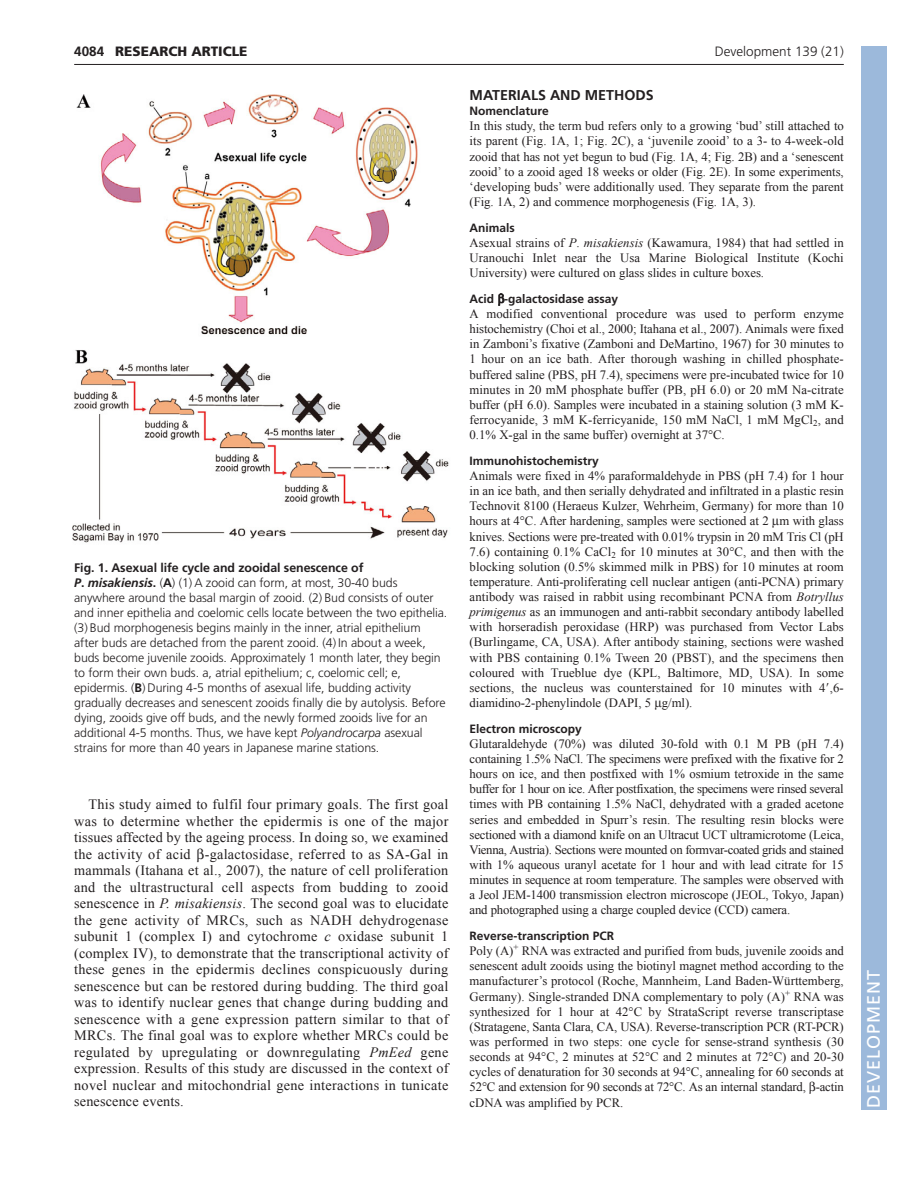
<style>
.page{position:relative;width:918px;height:1188px;background:#fff}
.page>*{position:absolute;margin:0;border:0;box-sizing:border-box;transform-origin:0 0}
.t1{font:18px "Frutiger LT Std";letter-spacing:.055em;color:#fff}
.t2{font:14.25px/16.5px "Times New Roman";letter-spacing:.02em;color:#231f20;text-align:justify}
.t3{font:700 14.25px "Frutiger LT Std";color:#231f20}
.t4{font:300 13.5px "Frutiger";color:#231f20}
.t5{font:900 13.5px "Frutiger LT Std";color:#231f20}
.t6{font:700 13.5px "Frutiger LT Std";color:#231f20}
.t7{font:12.75px/15.1px "Times New Roman";letter-spacing:-.005em;color:#231f20;text-align:justify}
.t8{font:300 12.3px/15px "Frutiger";letter-spacing:-.005em;color:#231f20}
.t9{font:700 12px "Frutiger LT Std";color:#231f20}
.s1{font-weight:700}
.s2{font-weight:700;font-style:italic}
.s3{font-style:italic}
.s4{font-family:"Mathematical Pi One"}
</style>
<div class="page">
<hr style="left:74px;top:64px;width:770px;height:1px;background:#231f20">
<img style="left:72px;top:94px;width:377px;height:449px">
<div style="left:861px;top:46px;width:25px;height:1064px;background:#9cb9db"></div>
<p class="t6" style="left:74px;top:46px;width:32px">4084</p>
<p class="t5" style="left:115px;top:46px;width:134px">RESEARCH ARTICLE</p>
<p class="t4" style="left:715px;top:46px;width:131px">Development 139 (21)</p>
<p class="t8" style="left:74px;top:561px;width:375px"><span class="s1">Fig. 1. Asexual life cycle and zooidal senescence of<br></span><span class="s2">P</span><span class="s1">.</span> <span class="s2">misakiensis</span><span class="s1">.</span> (<span class="s1">A</span>) (1) A zooid can form, at most, 30-40 buds anywhere around the basal margin of zooid. (2) Bud consists of outer and inner epithelia and coelomic cells locate between the two epithelia. (3) Bud morphogenesis begins mainly in the inner, atrial epithelium after buds are detached from the parent zooid. (4) In about a week, buds become juvenile zooids. Approximately 1 month later, they begin to form their own buds. a, atrial epithelium; c, coelomic cell; e, epidermis. (<span class="s1">B</span>) During 4-5 months of asexual life, budding activity gradually decreases and senescent zooids finally die by autolysis. Before dying, zooids give off buds, and the newly formed zooids live for an additional 4-5 months. Thus, we have kept <span class="s3">Polyandrocarpa</span> asexual strains for more than 40 years in Japanese marine stations.</p>
<p class="t2" style="left:74px;top:796px;width:376px;text-indent:14px">This study aimed to fulfil four primary goals. The first goal was to determine whether the epidermis is one of the major tissues affected by the ageing process. In doing so, we examined the activity of acid -galactosidase, referred to as SA-Gal in mammals (Itahana et al., 2007), the nature of cell proliferation and the ultrastructural cell aspects from budding to zooid senescence in <span class="s3">P. misakiensis</span>. The second goal was to elucidate the gene activity of MRCs, such as NADH dehydrogenase subunit 1 (complex I) and cytochrome <span class="s3">c</span> oxidase subunit 1 (complex IV), to demonstrate that the transcriptional activity of these genes in the epidermis declines conspicuously during senescence but can be restored during budding. The third goal was to identify nuclear genes that change during budding and senescence with a gene expression pattern similar to that of MRCs. The final goal was to explore whether MRCs could be regulated by upregulating or downregulating <span class="s3">PmEed</span> gene expression. Results of this study are discussed in the context of novel nuclear and mitochondrial gene interactions in tunicate senescence events.</p>
<p class="t3" style="left:470px;top:89px;width:186px">MATERIALS AND METHODS</p>
<p class="t9" style="left:470px;top:106px;width:81px">Nomenclature</p>
<p class="t7" style="left:470px;top:118px;width:376px">In this study, the term bud refers only to a growing ‘bud’ still attached to its parent (Fig. 1A, 1; Fig. 2C), a ‘juvenile zooid’ to a 3- to 4-week-old zooid that has not yet begun to bud (Fig. 1A, 4; Fig. 2B) and a ‘senescent zooid’ to a zooid aged 18 weeks or older (Fig. 2E). In some experiments, ‘developing buds’ were additionally used. They separate from the parent (Fig. 1A, 2) and commence morphogenesis (Fig. 1A, 3).</p>
<p class="t9" style="left:470px;top:223px;width:47px">Animals</p>
<p class="t7" style="left:470px;top:235px;width:376px">Asexual strains of <span class="s3">P</span>. <span class="s3">misakiensis</span> (Kawamura, 1984) that had settled in Uranouchi Inlet near the Usa Marine Biological Institute (Kochi University) were cultured on glass slides in culture boxes.</p>
<p class="t9" style="left:470px;top:294px;width:150px">Acid -galactosidase assay</p>
<p class="t7" style="left:470px;top:306px;width:376px">A modified conventional procedure was used to perform enzyme histochemistry (Choi et al., 2000; Itahana et al., 2007). Animals were fixed in Zamboni’s fixative (Zamboni and DeMartino, 1967) for 30 minutes to 1 hour on an ice bath. After thorough washing in chilled phosphate&shy;buffered saline (PBS, pH 7.4), specimens were pre-incubated twice for 10 minutes in 20 mM phosphate buffer (PB, pH 6.0) or 20 mM Na-citrate buffer (pH 6.0). Samples were incubated in a staining solution (3 mM K&shy;ferrocyanide, 3 mM K-ferricyanide, 150 mM NaCl, 1 mM MgCl<sub>2</sub>, and 0.1% X-gal in the same buffer) overnight at 37°C.</p>
<p class="t9" style="left:470px;top:456px;width:131px">Immunohistochemistry</p>
<p class="t7" style="left:470px;top:468px;width:376px">Animals were fixed in 4% paraformaldehyde in PBS (pH 7.4) for 1 hour in an ice bath, and then serially dehydrated and infiltrated in a plastic resin Technovit 8100 (Heraeus Kulzer, Wehrheim, Germany) for more than 10 hours at 4°C. After hardening, samples were sectioned at 2 m with glass knives. Sections were pre-treated with 0.01% trypsin in 20 mM Tris Cl (pH 7.6) containing 0.1% CaCl<sub>2</sub> for 10 minutes at 30°C, and then with the blocking solution (0.5% skimmed milk in PBS) for 10 minutes at room temperature. Anti-proliferating cell nuclear antigen (anti-PCNA) primary antibody was raised in rabbit using recombinant PCNA from <span class="s3">Botryllus primigenus</span> as an immunogen and anti-rabbit secondary antibody labelled with horseradish peroxidase (HRP) was purchased from Vector Labs (Burlingame, CA, USA). After antibody staining, sections were washed with PBS containing 0.1% Tween 20 (PBST), and the specimens then coloured with Trueblue dye (KPL, Baltimore, MD, USA). In some sections, the nucleus was counterstained for 10 minutes with 4<span class="s4">-</span>,6- diamidino-2-phenylindole (DAPI, 5 g/ml).</p>
<p class="t9" style="left:470px;top:724px;width:114px">Electron microscopy</p>
<p class="t7" style="left:470px;top:736px;width:376px">Glutaraldehyde (70%) was diluted 30-fold with 0.1 M PB (pH 7.4) containing 1.5% NaCl. The specimens were prefixed with the fixative for 2 hours on ice, and then postfixed with 1% osmium tetroxide in the same buffer for 1 hour on ice. After postfixation, the specimens were rinsed several times with PB containing 1.5% NaCl, dehydrated with a graded acetone series and embedded in Spurr’s resin. The resulting resin blocks were sectioned with a diamond knife on an Ultracut UCT ultramicrotome (Leica, Vienna, Austria). Sections were mounted on formvar-coated grids and stained with 1% aqueous uranyl acetate for 1 hour and with lead citrate for 15 minutes in sequence at room temperature. The samples were observed with a Jeol JEM-1400 transmission electron microscope (JEOL, Tokyo, Japan) and photographed using a charge coupled device (CCD) camera.</p>
<p class="t9" style="left:470px;top:931px;width:146px">Reverse-transcription PCR</p>
<p class="t7" style="left:470px;top:943px;width:376px">Poly (A)<sup>+</sup> RNA was extracted and purified from buds, juvenile zooids and senescent adult zooids using the biotinyl magnet method according to the manufacturer’s protocol (Roche, Mannheim, Land Baden-Württemberg, Germany). Single-stranded DNA complementary to poly (A)<sup>+</sup> RNA was synthesized for 1 hour at 42°C by StrataScript reverse transcriptase (Stratagene, Santa Clara, CA, USA). Reverse-transcription PCR (RT-PCR) was performed in two steps: one cycle for sense-strand synthesis (30 seconds at 94°C, 2 minutes at 52°C and 2 minutes at 72°C) and 20-30 cycles of denaturation for 30 seconds at 94°C, annealing for 60 seconds at 52°C and extension for 90 seconds at 72°C. As an internal standard, -actin cDNA was amplified by PCR.</p>
<h1 class="t1" style="left:863px;top:1108px;width:140px;rotate:-90deg">DEVELOPMENT</h1>
</div>
